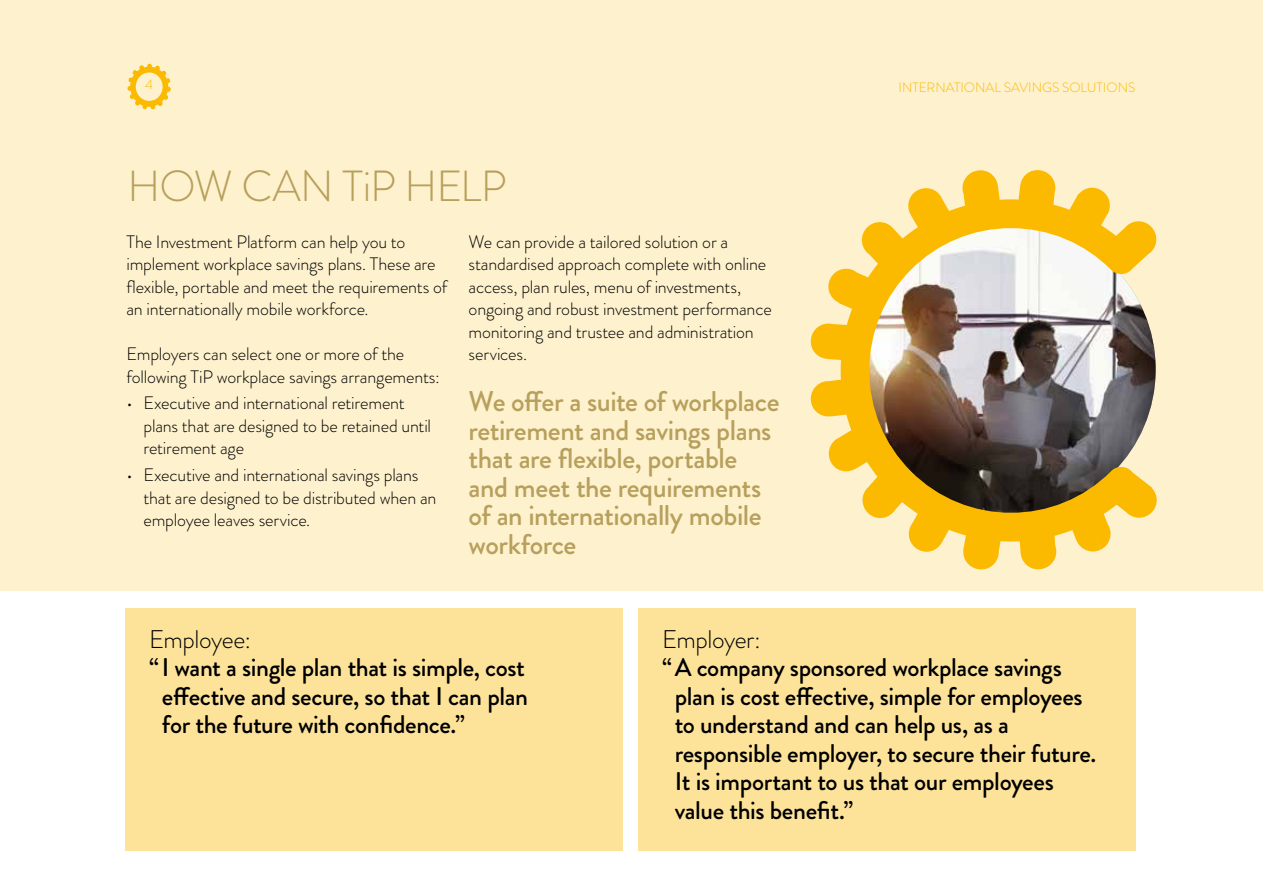
<style>
.page{position:relative;width:1263px;height:893px;background:#fff}
.page>*{position:absolute;margin:0;border:0;box-sizing:border-box;transform-origin:0 0}
.t1{font:300 43.5px "Brandon Grotesque";letter-spacing:-.02em;color:#b79f5c}
.t2{font:500 28.5px/28.5px "Brandon Grotesque";letter-spacing:-.015em;color:#b79f5c}
.t3{font:500 25.5px/28.5px "Brandon Grotesque";letter-spacing:-.015em;color:#000}
.t4{font:300 25.5px "Brandon Grotesque";letter-spacing:-.015em;color:#000}
.t5{font:300 18px/22.5px "Brandon Grotesque";letter-spacing:-.01em;color:#000}
.t6{font:300 13.5px "Brandon Grotesque";color:#fbba00}
</style>
<div class="page">
<div style="left:0;top:0;width:1263px;height:591px;background:#fef1cd"></div>
<svg style="left:127px;top:64px;width:44px;height:45px"></svg>
<svg style="left:810px;top:170px;width:347px;height:399px"></svg>
<div style="left:125px;top:608px;width:498px;height:242px;background:#fde39a"></div>
<div style="left:638px;top:608px;width:498px;height:242px;background:#fde39a"></div>
<p class="t6" style="left:145px;top:75px;width:9px">4</p>
<p class="t6" style="left:899px;top:78px;width:238px">INTERNATIONAL SAVINGS SOLUTIONS</p>
<h1 class="t1" style="left:128px;top:156px;width:381px">HOW CAN TiP HELP</h1>
<p class="t5" style="left:126px;top:230px;width:322px">The Investment Platform can help you to implement workplace savings plans. These are flexible, portable and meet the requirements of an internationally mobile workforce.</p>
<p class="t5" style="left:126px;top:343px;width:315px">Employers can select one or more of the following TiP workplace savings arrangements:</p>
<p class="t5" style="left:144px;top:392px;width:289px;text-indent:-17px">• Executive and international retirement plans that are designed to be retained until retirement age</p>
<p class="t5" style="left:144px;top:464px;width:294px;text-indent:-17px">• Executive and international savings plans that are designed to be distributed when an employee leaves service.</p>
<p class="t5" style="left:469px;top:230px;width:305px">We can provide a tailored solution or a standardised approach complete with online access, plan rules, menu of investments, ongoing and robust investment performance monitoring and trustee and administration services.</p>
<h2 class="t2" style="left:469px;top:387px;width:312px">We offer a suite of workplace retirement and savings plans that are flexible, portable and meet the requirements of an internationally mobile workforce</h2>
<h3 class="t4" style="left:149px;top:622px;width:103px">Employee:</h3>
<h3 class="t3" style="left:162px;top:654px;width:368px;text-indent:-13px">“I want a single plan that is simple, cost effective and secure, so that I can plan for the future with confidence.”</h3>
<h3 class="t4" style="left:662px;top:622px;width:100px">Employer:</h3>
<h3 class="t3" style="left:675px;top:654px;width:423px;text-indent:-13px">“A company sponsored workplace savings plan is cost effective, simple for employees to understand and can help us, as a responsible employer, to secure their future.<br>It is important to us that our employees value this benefit.”</h3>
</div>
